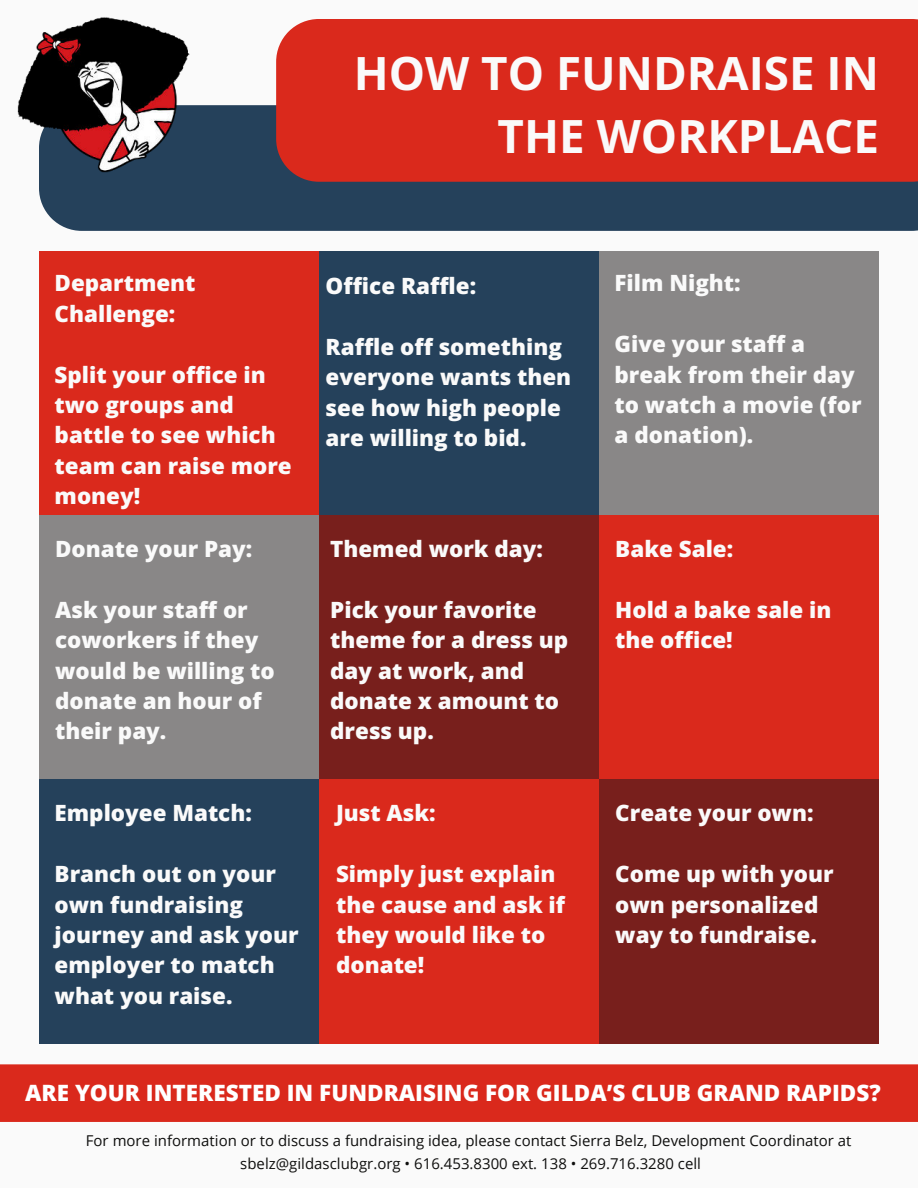
<style>
.page{position:relative;width:918px;height:1188px;background:#fafafa}
.page>*{position:absolute;margin:0;border:0;box-sizing:border-box;transform-origin:0 0}
.t1{font:700 45.75px/63px "Open Sans";color:#fafafa;text-align:right}
.t2{font:800 22.5px "Open Sans";color:#fff}
.t3{font:800 22.35px/30.3px "Open Sans";color:#fafafa}
.t4{font:15px/22.5px "Open Sans";color:#0e0e0d;text-align:center}
</style>
<div class="page">
<div style="left:319px;top:251px;width:280px;height:264px;background:#25415b"></div>
<div style="left:599px;top:251px;width:280px;height:264px;background:#898787"></div>
<div style="left:39px;top:251px;width:280px;height:264px;background:#da291c"></div>
<div style="left:319px;top:515px;width:280px;height:265px;background:#781f1c"></div>
<div style="left:599px;top:515px;width:280px;height:265px;background:#da291c"></div>
<div style="left:39px;top:515px;width:280px;height:265px;background:#898787"></div>
<div style="left:319px;top:780px;width:280px;height:264px;background:#da291c"></div>
<div style="left:599px;top:780px;width:280px;height:264px;background:#781f1c"></div>
<div style="left:39px;top:780px;width:280px;height:264px;background:#25415b"></div>
<div style="left:39px;top:105px;width:879px;height:126px;background:#25415b"></div>
<div style="left:276px;top:19px;width:642px;height:163px;background:#da291c"></div>
<div style="left:0;top:1064px;width:918px;height:58px;background:#da291c"></div>
<img style="left:17px;top:17px;width:175px;height:158px">
<h1 class="t1" style="left:354px;top:40px;width:527px">HOW TO FUNDRAISE IN<br>THE WORKPLACE</h1>
<p class="t3" style="left:55px;top:267px;width:142px">Department<br>Challenge:</p>
<p class="t3" style="left:55px;top:358px;width:239px">Split your office in two groups and battle to see which team can raise more money!</p>
<p class="t3" style="left:55px;top:533px;width:199px">Donate your Pay:</p>
<p class="t3" style="left:55px;top:594px;width:221px">Ask your staff or coworkers if they would be willing to donate an hour of their pay.</p>
<p class="t3" style="left:55px;top:797px;width:199px">Employee Match:</p>
<p class="t3" style="left:55px;top:858px;width:246px">Branch out on your own fundraising journey and ask your employer to match what you raise.</p>
<p class="t3" style="left:326px;top:270px;width:152px">Office Raffle:</p>
<p class="t3" style="left:326px;top:331px;width:247px">Raffle off something everyone wants then see how high people are willing to bid.</p>
<p class="t3" style="left:330px;top:533px;width:214px">Themed work day:</p>
<p class="t3" style="left:330px;top:594px;width:239px">Pick your favorite theme for a dress up day at work, and donate x amount to dress up.</p>
<p class="t3" style="left:336px;top:797px;width:101px">Just Ask:</p>
<p class="t3" style="left:336px;top:858px;width:231px">Simply just explain the cause and ask if they would like to donate!</p>
<p class="t3" style="left:615px;top:267px;width:128px">Film Night:</p>
<p class="t3" style="left:615px;top:328px;width:249px">Give your staff a break from their day to watch a movie (for a donation).</p>
<p class="t3" style="left:615px;top:533px;width:119px">Bake Sale:</p>
<p class="t3" style="left:615px;top:594px;width:218px">Hold a bake sale in the office!</p>
<p class="t3" style="left:615px;top:797px;width:200px">Create your own:</p>
<p class="t3" style="left:615px;top:858px;width:220px">Come up with your own personalized way to fundraise.</p>
<p class="t2" style="left:25px;top:1076px;width:857px">ARE YOUR INTERESTED IN FUNDRAISING FOR GILDA’S CLUB GRAND RAPIDS?</p>
<p class="t4" style="left:86px;top:1129px;width:767px">For more information or to discuss a fundraising idea, please contact Sierra Belz, Development Coordinator at sbelz@gildasclubgr.org • 616.453.8300 ext. 138 • 269.716.3280 cell</p>
</div>
